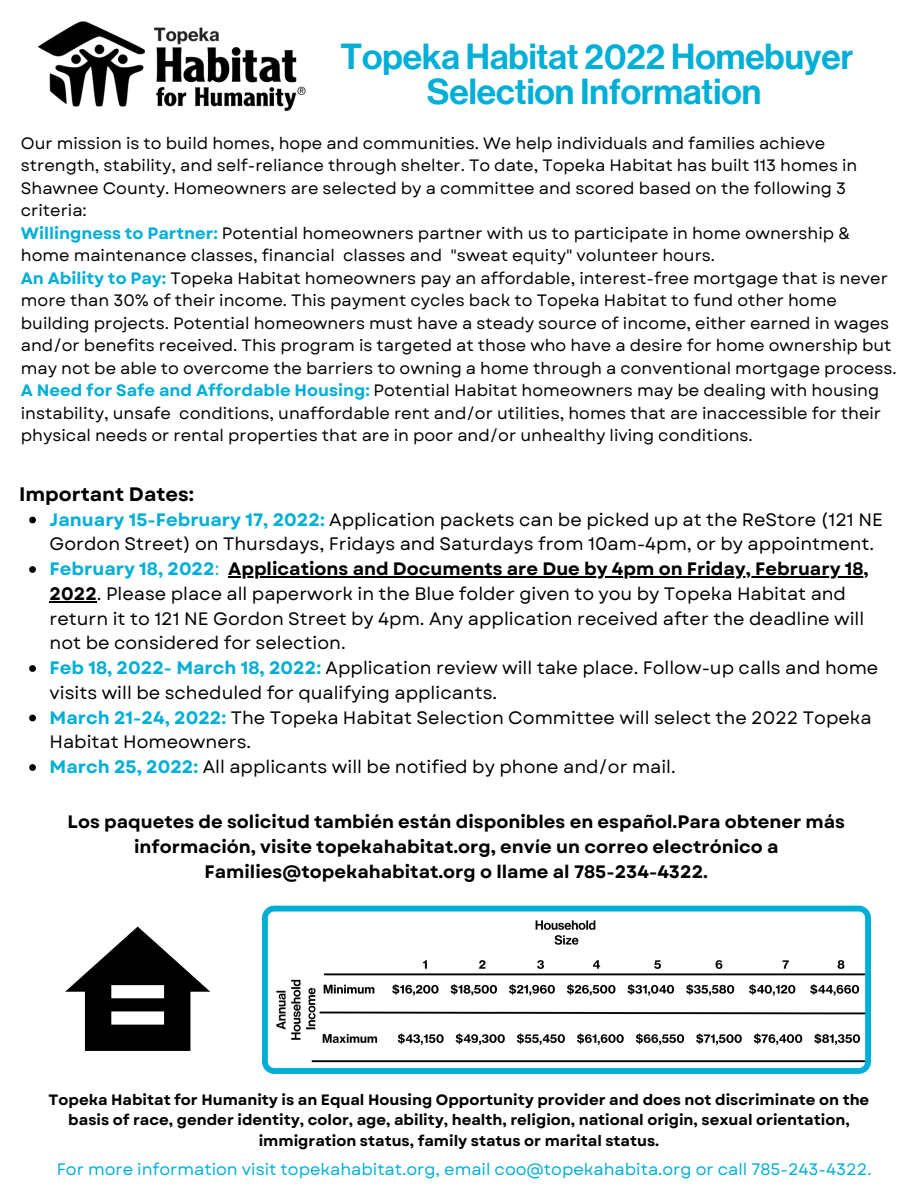
<style>
.page{position:relative;width:918px;height:1188px;background:#fff}
.page>*{position:absolute;margin:0;border:0;box-sizing:border-box;transform-origin:0 0}
.t1{font:35.55px/34.8px "N Haas Grotesk DS Pro 65 Md";color:#00afd7;text-align:center}
.t2{font:700 19.5px "Garet";color:#000}
.t3{font:18px/24.8px "Garet";color:#000}
.t4{font:700 18px/24.8px "Garet";color:#000;text-align:center}
.t5{font:16.5px/22.5px "Garet";color:#000}
.t6{font:16.5px "Garet";color:#00afd7}
.t7{font:700 15px/20.2px "Garet";color:#000;text-align:center}
.s1{font-weight:700;color:#00afd7}
.s2{color:#00afd7}
.s3{font-weight:700}
</style>
<div class="page">
<img style="left:38px;top:21px;width:268px;height:91px">
<img style="left:262px;top:905px;width:609px;height:169px">
<svg style="left:65px;top:927px;width:145px;height:124px"></svg>
<svg style="left:29px;top:517px;width:7px;height:6px"></svg>
<svg style="left:29px;top:566px;width:7px;height:7px"></svg>
<hr style="left:228px;top:576px;width:641px;height:1px;background:#000">
<hr style="left:50px;top:601px;width:47px;height:1px;background:#000">
<svg style="left:29px;top:665px;width:7px;height:7px"></svg>
<svg style="left:29px;top:715px;width:7px;height:6px"></svg>
<svg style="left:29px;top:764px;width:7px;height:7px"></svg>
<p class="t1" style="left:340px;top:40px;width:514px">Topeka Habitat 2022 Homebuyer<br>Selection Information</p>
<p class="t5" style="left:21px;top:132px;width:838px">Our mission is to build homes, hope and communities. We help individuals and families achieve strength, stability, and self-reliance through shelter. To date, Topeka Habitat has built 113 homes in Shawnee County. Homeowners are selected by a committee and scored based on the following 3 criteria:</p>
<p class="t5" style="left:21px;top:222px;width:831px"><span class="s1">Willingness to Partner:</span> Potential homeowners partner with us to participate in home ownership &amp; home maintenance classes, financial classes and "sweat equity" volunteer hours.</p>
<p class="t5" style="left:21px;top:267px;width:878px"><span class="s1">An Ability to Pay:</span> Topeka Habitat homeowners pay an affordable, interest-free mortgage that is never more than 30% of their income. This payment cycles back to Topeka Habitat to fund other home building projects. Potential homeowners must have a steady source of income, either earned in wages and/or benefits received. This program is targeted at those who have a desire for home ownership but may not be able to overcome the barriers to owning a home through a conventional mortgage process.</p>
<p class="t5" style="left:21px;top:379px;width:862px;text-align:justify"><span class="s1">A Need for Safe and Affordable Housing:</span> Potential Habitat homeowners may be dealing with housing instability, unsafe conditions, unaffordable rent and/or utilities, homes that are inaccessible for their physical needs or rental properties that are in poor and/or unhealthy living conditions.</p>
<p class="t2" style="left:19px;top:480px;width:176px">Important Dates:</p>
<p class="t3" style="left:50px;top:507px;width:835px"><span class="s1">January 15-February 17, 2022:</span> Application packets can be picked up at the ReStore (121 NE<br>Gordon Street) on Thursdays, Fridays and Saturdays from 10am-4pm, or by appointment.</p>
<p class="t3" style="left:50px;top:557px;width:821px"><span class="s1">February 18, 2022</span><span class="s2">:</span> <span class="s3">Applications and Documents are Due by 4pm on Friday, February 18, 2022</span>. Please place all paperwork in the Blue folder given to you by Topeka Habitat and return it to 121 NE Gordon Street by 4pm. Any application received after the deadline will not be considered for selection.</p>
<p class="t3" style="left:50px;top:656px;width:830px"><span class="s1">Feb 18, 2022- March 18, 2022:</span> Application review will take place. Follow-up calls and home visits will be scheduled for qualifying applicants.</p>
<p class="t3" style="left:50px;top:705px;width:823px"><span class="s1">March 21-24, 2022:</span> The Topeka Habitat Selection Committee will select the 2022 Topeka<br>Habitat Homeowners.</p>
<p class="t3" style="left:50px;top:755px;width:628px"><span class="s1">March 25, 2022:</span> All applicants will be notified by phone and/or mail.</p>
<p class="t4" style="left:68px;top:810px;width:779px">Los paquetes de solicitud también están disponibles en español.Para obtener más información, visite topekahabitat.org, envíe un correo electrónico a<br>Families@topekahabitat.org o llame al 785-234-4322.</p>
<p class="t7" style="left:49px;top:1090px;width:822px">Topeka Habitat for Humanity is an Equal Housing Opportunity provider and does not discriminate on the basis of race, gender identity, color, age, ability, health, religion, national origin, sexual orientation, immigration status, family status or marital status.</p>
<p class="t6" style="left:57px;top:1157px;width:816px">For more information visit topekahabitat.org, email coo@topekahabita.org or call 785-243-4322.</p>
</div>
